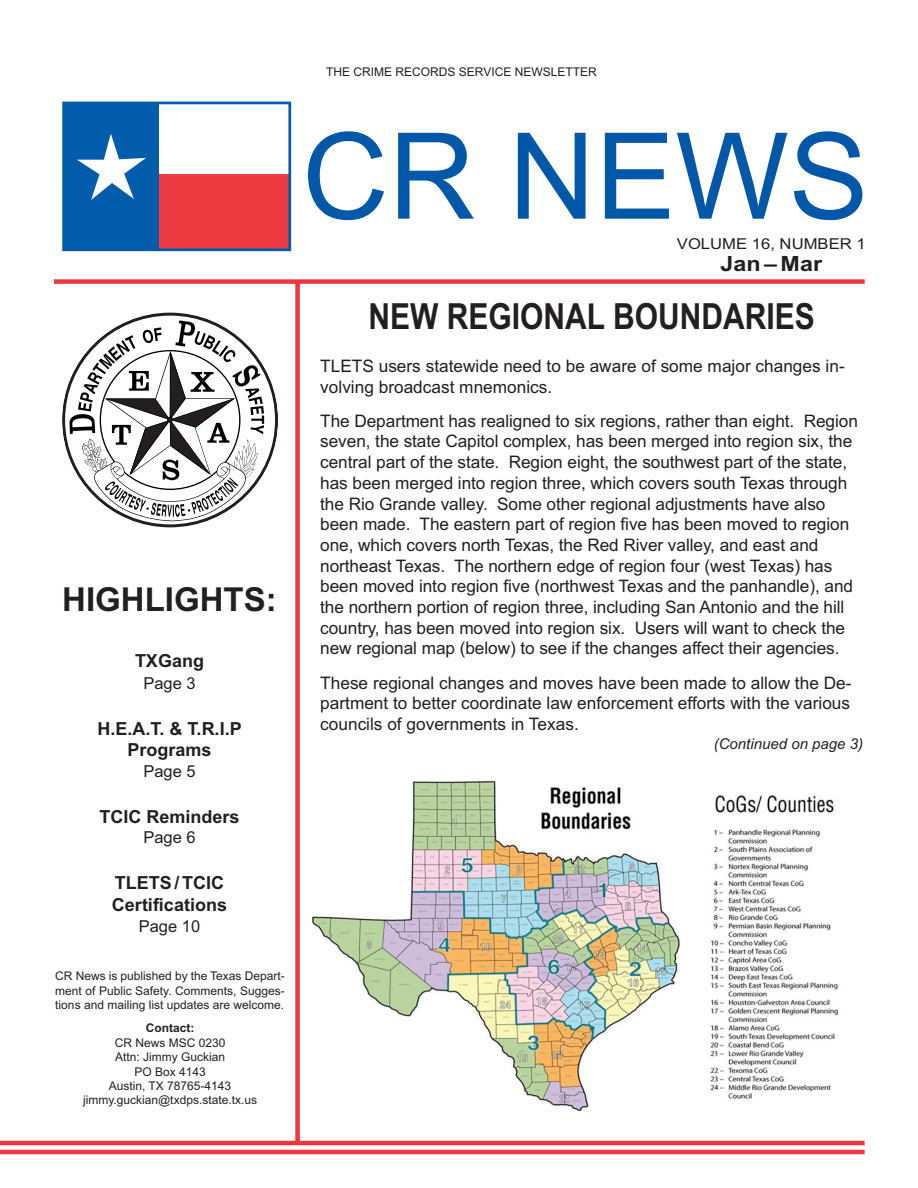
<style>
.page{position:relative;width:918px;height:1188px;background:#fff}
.page>*{position:absolute;margin:0;border:0;box-sizing:border-box;transform-origin:0 0}
.t1{font:120px "Arial";color:#0157a8}
.t2{font:700 36px "Arial";color:#231f20;scale:.83 1}
.t3{font:700 33px "Arial";color:#231f20}
.t4{font:700 21px "Arial";color:#231f20;scale:1.11 1}
.t5{font:700 18px/21.6px "Arial";color:#231f20;text-align:center}
.t6{font:17.25px/20.7px "Arial";letter-spacing:-.005em;color:#231f20}
.t7{font:16.5px "Arial";color:#231f20}
.t8{font:italic 15px "Arial";color:#231f20}
.t9{font:15px "Arial";color:#231f20;scale:1.11 1}
.t10{font:12px/14.4px "Arial";color:#231f20;text-align:justify}
.t11{font:700 12px "Arial";color:#231f20}
</style>
<div class="page">
<svg style="left:65px;top:316px;width:210px;height:208px"></svg>
<svg style="left:69px;top:320px;width:195px;height:201px"></svg>
<div style="left:54px;top:279px;width:811px;height:5px;background:#ee3640"></div>
<div style="left:295px;top:280px;width:5px;height:861px;background:#ee3640"></div>
<hr style="left:0;top:1150px;width:865px;height:4px;background:#ee3640">
<hr style="left:0;top:1141px;width:865px;height:4px;background:#ee3640">
<div style="left:158px;top:174px;width:132px;height:76px;background:#ee3a41"></div>
<div style="left:64px;top:103px;width:94px;height:147px;background:#015dab"></div>
<svg style="left:77px;top:134px;width:69px;height:66px"></svg>
<div style="left:62px;top:102px;width:229px;height:149px;border:3px solid #015dab"></div>
<img style="left:312px;top:781px;width:526px;height:331px">
<h3 class="t3" style="left:62px;top:580px;width:216px">HIGHLIGHTS:</h3>
<p class="t5" style="left:135px;top:650px;width:71px">TXGang</p>
<p class="t7" style="left:143px;top:673px;width:54px">Page 3</p>
<p class="t5" style="left:98px;top:718px;width:146px">H.E.A.T. &amp; T.R.I.P<br>Programs</p>
<p class="t7" style="left:143px;top:761px;width:54px">Page 5</p>
<p class="t5" style="left:99px;top:806px;width:142px">TCIC Reminders</p>
<p class="t7" style="left:143px;top:828px;width:54px">Page 6</p>
<p class="t5" style="left:112px;top:872px;width:117px;text-align:left">TLETS/TCIC<br>Certifications</p>
<p class="t7" style="left:139px;top:916px;width:63px">Page 10</p>
<p class="t10" style="left:55px;top:969px;width:231px">CR News is published by the Texas Depart&shy;ment of Public Safety. Comments, Sugges&shy;tions and mailing list updates are welcome.</p>
<p class="t11" style="left:146px;top:1021px;width:50px">Contact:</p>
<p class="t10" style="left:83px;top:1035px;width:176px;text-align:center">CR News MSC 0230<br>Attn: Jimmy Guckian<br>PO Box 4143<br>Austin, TX 78765-4143 jimmy.guckian@txdps.state.tx.us</p>
<p class="t10" style="left:326px;top:65px;width:272px">THE CRIME RECORDS SERVICE NEWSLETTER</p>
<h1 class="t1" style="left:302px;top:107px;width:568px">CR NEWS</h1>
<p class="t9" style="left:677px;top:235px;width:172px">VOLUME 16, NUMBER 1</p>
<p class="t4" style="left:721px;top:252px;width:93px">Jan– Mar</p>
<h2 class="t2" style="left:369px;top:296px;width:539px">NEW REGIONAL BOUNDARIES</h2>
<p class="t6" style="left:320px;top:356px;width:526px">TLETS users statewide need to be aware of some major changes in&shy;volving broadcast mnemonics.</p>
<p class="t6" style="left:320px;top:410px;width:539px">The Department has realigned to six regions, rather than eight. Region seven, the state Capitol complex, has been merged into region six, the central part of the state. Region eight, the southwest part of the state, has been merged into region three, which covers south Texas through the Rio Grande valley. Some other regional adjustments have also been made. The eastern part of region five has been moved to region one, which covers north Texas, the Red River valley, and east and northeast Texas. The northern edge of region four (west Texas) has been moved into region five (northwest Texas and the panhandle), and the northern portion of region three, including San Antonio and the hill country, has been moved into region six. Users will want to check the new regional map (below) to see if the changes affect their agencies.</p>
<p class="t6" style="left:320px;top:672px;width:533px;text-align:justify">These regional changes and moves have been made to allow the De&shy;partment to better coordinate law enforcement efforts with the various councils of governments in Texas.</p>
<p class="t8" style="left:714px;top:735px;width:151px">(Continued on page 3)</p>
</div>
